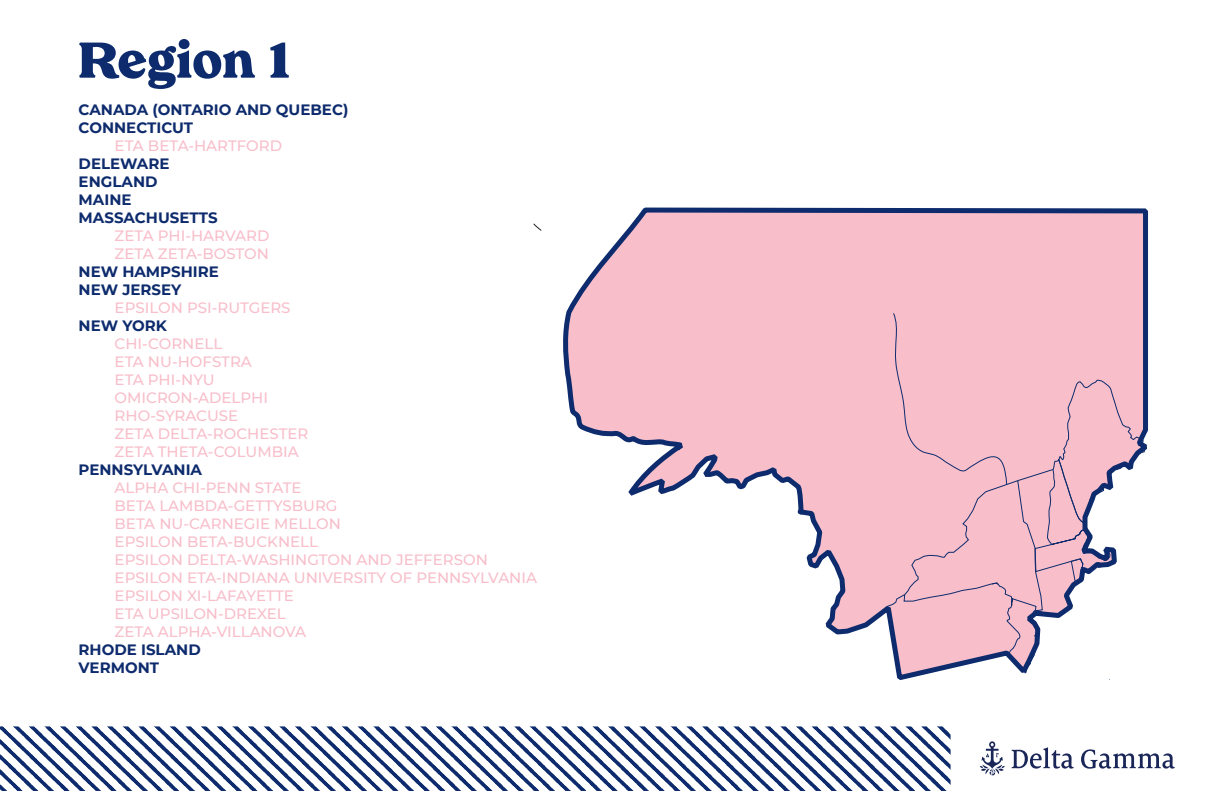
<style>
.page{position:relative;width:1224px;height:792px;background:#fff}
.page>*{position:absolute;margin:0;border:0;box-sizing:border-box;transform-origin:0 0}
.t1{font:900 50.2px "Tropiline";color:#0d2b6d}
.t2{font:500 15px/18px "Montserrat";color:#f8beca}
.t3{font:700 15px/18px "Montserrat";color:#0d2b6d}
</style>
<div class="page">
<svg style="left:1012px;top:747px;width:62px;height:22px"></svg>
<svg style="left:1081px;top:749px;width:94px;height:20px"></svg>
<svg style="left:980px;top:741px;width:25px;height:34px"></svg>
<img style="left:0;top:726px;width:950px;height:65px">
<svg style="left:533px;top:223px;width:9px;height:8px"></svg>
<svg style="left:563px;top:207px;width:585px;height:474px;fill:#f8beca"></svg>
<svg style="left:886px;top:312px;width:261px;height:368px"></svg>
<h1 class="t1" style="left:78px;top:31px;width:217px">Region 1</h1>
<p class="t3" style="left:79px;top:100px;width:271px">CANADA (ONTARIO AND QUEBEC)<br>CONNECTICUT</p>
<p class="t2" style="left:115px;top:136px;width:169px">ETA BETA-HARTFORD</p>
<p class="t3" style="left:79px;top:154px;width:141px">DELEWARE<br>ENGLAND<br>MAINE<br>MASSACHUSETTS</p>
<p class="t2" style="left:115px;top:226px;width:156px">ZETA PHI-HARVARD<br>ZETA ZETA-BOSTON</p>
<p class="t3" style="left:79px;top:262px;width:142px">NEW HAMPSHIRE<br>NEW JERSEY</p>
<p class="t2" style="left:115px;top:298px;width:177px">EPSILON PSI-RUTGERS</p>
<p class="t3" style="left:79px;top:316px;width:90px">NEW YORK</p>
<p class="t2" style="left:115px;top:334px;width:195px">CHI-CORNELL<br>ETA NU-HOFSTRA<br>ETA PHI-NYU<br>OMICRON-ADELPHI<br>RHO-SYRACUSE<br>ZETA DELTA-ROCHESTER<br>ZETA THETA-COLUMBIA</p>
<p class="t3" style="left:79px;top:460px;width:125px">PENNSYLVANIA</p>
<p class="t2" style="left:115px;top:478px;width:424px">ALPHA CHI-PENN STATE<br>BETA LAMBDA-GETTYSBURG<br>BETA NU-CARNEGIE MELLON<br>EPSILON BETA-BUCKNELL<br>EPSILON DELTA-WASHINGTON AND JEFFERSON<br>EPSILON ETA-INDIANA UNIVERSITY OF PENNSYLVANIA<br>EPSILON XI-LAFAYETTE<br>ETA UPSILON-DREXEL<br>ZETA ALPHA-VILLANOVA</p>
<p class="t3" style="left:79px;top:640px;width:124px">RHODE ISLAND<br>VERMONT</p>
</div>
